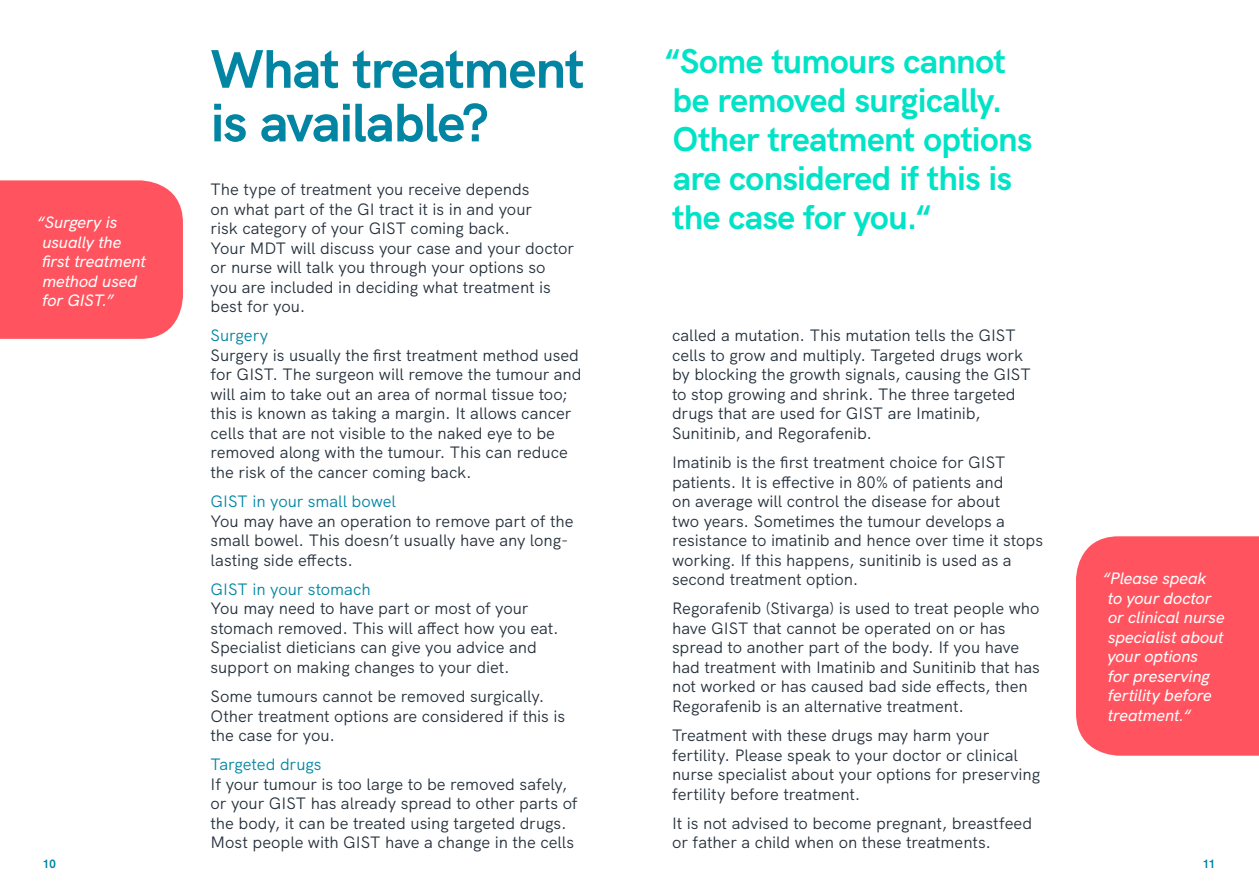
<style>
.page{position:relative;width:1259px;height:893px;background:#fff}
.page>*{position:absolute;margin:0;border:0;box-sizing:border-box;transform-origin:0 0}
.t1{font:700 54px/53.6px "HK Grotesk";letter-spacing:-.025em;color:#0185a2}
.t2{font:700 34.2px/39px "HK Grotesk";letter-spacing:-.02em;color:#00e3c6}
.t3{font:16.5px/19.5px "HK Grotesk";letter-spacing:-.005em;color:#25303b}
.t4{font:italic 500 16.5px/19.5px "HK Grotesk";letter-spacing:-.005em;color:#fff}
.t5{font:16.5px "HK Grotesk";letter-spacing:-.005em;color:#0185a2}
.t6{font:700 12px "HK Grotesk";color:#0185a2}
</style>
<div class="page">
<div style="left:1076px;top:536px;width:183px;height:220px;background:#ff545f"></div>
<div style="left:0;top:180px;width:183px;height:159px;background:#ff545f"></div>
<p class="t4" style="left:37px;top:211px;width:110px">“Surgery is usually the first treatment method used for GIST.”</p>
<h1 class="t1" style="left:210px;top:38px;width:375px">What treatment is available?</h1>
<p class="t3" style="left:210px;top:178px;width:365px">The type of treatment you receive depends<br>on what part of the GI tract it is in and your<br>risk category of your GIST coming back.<br>Your MDT will discuss your case and your doctor or nurse will talk you through your options so you are included in deciding what treatment is best for you.</p>
<p class="t5" style="left:210px;top:323px;width:59px">Surgery</p>
<p class="t3" style="left:210px;top:344px;width:373px">Surgery is usually the first treatment method used for GIST. The surgeon will remove the tumour and will aim to take out an area of normal tissue too; this is known as taking a margin. It allows cancer cells that are not visible to the naked eye to be removed along with the tumour. This can reduce the risk of the cancer coming back.</p>
<p class="t5" style="left:210px;top:488px;width:187px">GIST in your small bowel</p>
<p class="t3" style="left:210px;top:510px;width:364px">You may have an operation to remove part of the small bowel. This doesn’t usually have any long&shy;lasting side effects.</p>
<p class="t5" style="left:210px;top:576px;width:162px">GIST in your stomach</p>
<p class="t3" style="left:210px;top:597px;width:350px">You may need to have part or most of your stomach removed. This will affect how you eat.<br>Specialist dieticians can give you advice and support on making changes to your diet.</p>
<p class="t3" style="left:210px;top:685px;width:356px">Some tumours cannot be removed surgically.<br>Other treatment options are considered if this is the case for you.</p>
<p class="t5" style="left:210px;top:752px;width:112px">Targeted drugs</p>
<p class="t3" style="left:210px;top:773px;width:369px">If your tumour is too large to be removed safely, or your GIST has already spread to other parts of the body, it can be treated using targeted drugs.<br>Most people with GIST have a change in the cells</p>
<h2 class="t2" style="left:665px;top:39px;width:369px">“Some tumours cannot be removed surgically.<br>Other treatment options are considered if this is the case for you.“</h2>
<p class="t3" style="left:672px;top:324px;width:360px">called a mutation. This mutation tells the GIST cells to grow and multiply. Targeted drugs work by blocking the growth signals, causing the GIST to stop growing and shrink. The three targeted drugs that are used for GIST are Imatinib, Sunitinib, and Regorafenib.</p>
<p class="t3" style="left:672px;top:451px;width:372px">Imatinib is the first treatment choice for GIST patients. It is effective in 80% of patients and<br>on average will control the disease for about<br>two years. Sometimes the tumour develops a resistance to imatinib and hence over time it stops working. If this happens, sunitinib is used as a second treatment option.</p>
<p class="t3" style="left:672px;top:597px;width:369px">Regorafenib (Stivarga) is used to treat people who have GIST that cannot be operated on or has spread to another part of the body. If you have had treatment with Imatinib and Sunitinib that has not worked or has caused bad side effects, then Regorafenib is an alternative treatment.</p>
<p class="t3" style="left:672px;top:724px;width:370px">Treatment with these drugs may harm your fertility. Please speak to your doctor or clinical nurse specialist about your options for preserving fertility before treatment.</p>
<p class="t3" style="left:672px;top:812px;width:362px">It is not advised to become pregnant, breastfeed or father a child when on these treatments.</p>
<p class="t4" style="left:1103px;top:567px;width:123px">“Please speak to your doctor or clinical nurse specialist about your options<br>for preserving fertility before treatment.“</p>
<p class="t6" style="left:43px;top:855px;width:15px">10</p>
<p class="t6" style="left:1202px;top:855px;width:14px">11</p>
</div>
